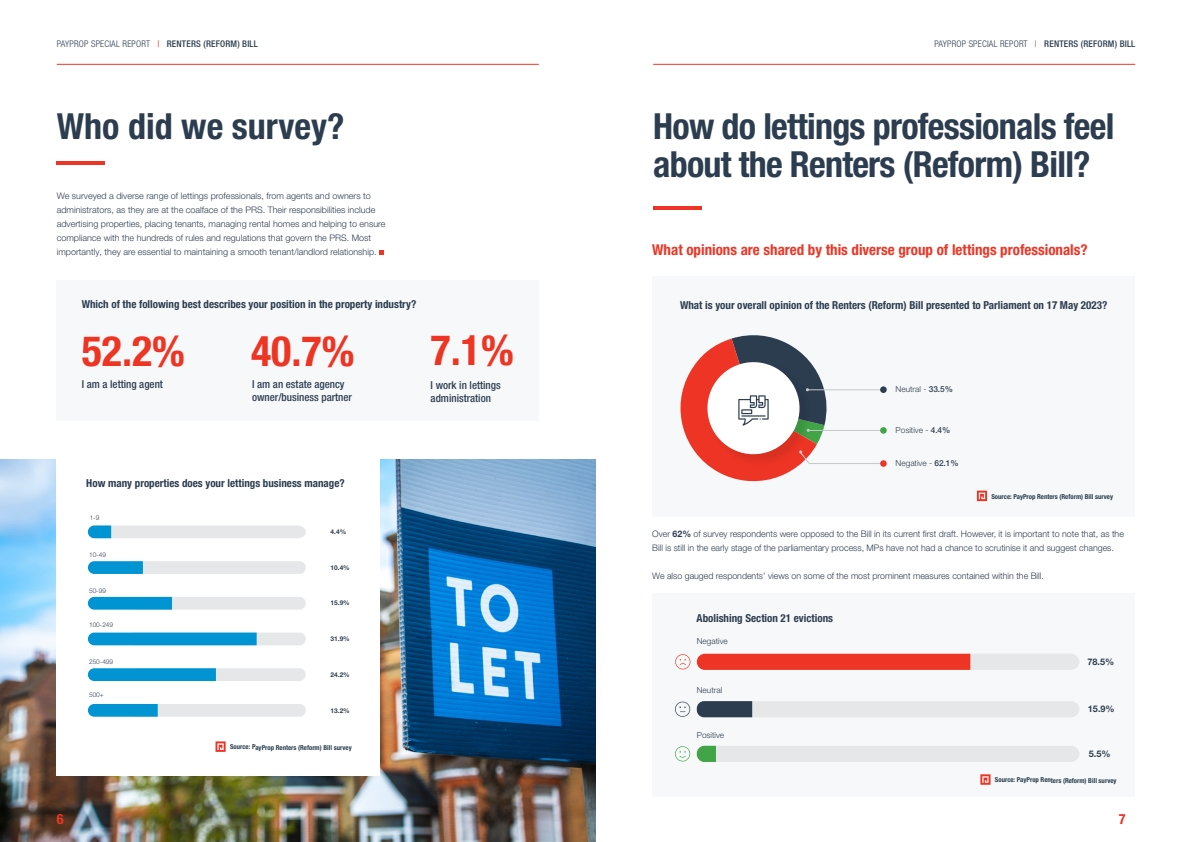
<style>
.page{position:relative;width:1191px;height:842px;background:#fff}
.page>*{position:absolute;margin:0;border:0;box-sizing:border-box;transform-origin:0 0}
.t1{font:700 condensed 42px "Helvetica Neue LT Std";color:#ee3524}
.t2{font:700 condensed 36px/38px "Helvetica Neue LT Std";letter-spacing:-.02em;color:#2c3d50}
.t3{font:700 condensed 36px "Helvetica Neue LT Std";color:#2c3d50}
.t4{font:700 condensed 15px "Helvetica Neue LT Std";color:#ee3525}
.t5{font:700 condensed 14.1px "Helvetica Neue LT Std";color:#ee3524}
.t6{font:700 condensed 11px "Helvetica Neue LT Std";color:#2c3d50}
.t7{font:500 condensed 10.9px/13px "Helvetica Neue LT Std";color:#2c3d50}
.t8{font:300 condensed 9.2px "Helvetica Neue LT Std";letter-spacing:.02em;color:#2c3d50}
.t9{font:700 9.1px "Helvetica Neue LT Pro";color:#2c3d50}
.t10{font:300 9px/14px "Helvetica Neue LT Pro";color:#2c3d50}
.t11{font:300 8.3px "Helvetica Neue LT Pro";color:#2c3d50}
.t12{font:700 condensed 6.8px "Helvetica Neue LT Std";letter-spacing:-.005em;color:#263d4f}
.t13{font:300 6.5px "Helvetica Neue LT Pro";color:#2c3d50}
.t14{font:700 6.5px "Helvetica Neue LT Pro";color:#2c3d50}
.s1{font-weight:400;color:#ee3524}
.s2{font-weight:500}
.s3{font-weight:700}
</style>
<div class="page">
<hr style="left:653px;top:64px;width:482px;height:1px;background:#ee3524">
<hr style="left:57px;top:64px;width:482px;height:1px;background:#ee3524">
<div style="left:57px;top:280px;width:482px;height:141px;background:#f7f8f9"></div>
<div style="left:652px;top:593px;width:482px;height:204px;background:#f7f8f9"></div>
<img style="left:0;top:459px;width:595px;height:383px">
<div style="left:57px;top:439px;width:323px;height:336px;background:#fff"></div>
<div style="left:652px;top:276px;width:482px;height:241px;background:#f7f8f9"></div>
<hr style="left:57px;top:162px;width:48px;height:3px;background:#ee3525">
<hr style="left:653px;top:206px;width:48px;height:4px;background:#ee3525">
<svg style="left:379px;top:251px;width:4px;height:4px"></svg>
<svg style="left:977px;top:491px;width:10px;height:10px"></svg>
<svg style="left:215px;top:741px;width:11px;height:11px"></svg>
<div style="left:128px;top:633px;width:178px;height:12px;background:#e6e7e8;border-radius:6px"></div>
<div style="left:128px;top:668px;width:178px;height:13px;background:#e6e7e8;border-radius:6px"></div>
<div style="left:128px;top:704px;width:178px;height:13px;background:#e6e7e8;border-radius:6px"></div>
<div style="left:128px;top:597px;width:178px;height:13px;background:#e6e7e8;border-radius:6px"></div>
<div style="left:128px;top:561px;width:178px;height:13px;background:#e6e7e8;border-radius:6px"></div>
<svg style="left:88px;top:525px;width:218px;height:13px;background:#d1e0e7"></svg>
<svg style="left:88px;top:561px;width:55px;height:13px"></svg>
<svg style="left:88px;top:597px;width:84px;height:13px"></svg>
<div style="left:88px;top:633px;width:169px;height:12px;background:#0194d3"></div>
<svg style="left:88px;top:668px;width:128px;height:13px;background:#0897d4"></svg>
<svg style="left:88px;top:704px;width:70px;height:13px"></svg>
<div style="left:880px;top:386px;width:6px;height:7px;background:#2c3d50;border-radius:50%"></div>
<div style="left:880px;top:427px;width:6px;height:7px;background:#41a447;border-radius:50%"></div>
<div style="left:880px;top:460px;width:6px;height:7px;background:#ee3525;border-radius:50%"></div>
<svg style="left:680px;top:335px;width:203px;height:147px"></svg>
<svg style="left:980px;top:774px;width:10px;height:11px"></svg>
<svg style="left:675px;top:746px;width:15px;height:15px"></svg>
<div style="left:697px;top:746px;width:382px;height:16px;background:#e6e7e8"></div>
<svg style="left:675px;top:702px;width:15px;height:15px"></svg>
<svg style="left:697px;top:701px;width:382px;height:16px;background:#cccfd2"></svg>
<svg style="left:697px;top:654px;width:382px;height:16px;background:#eb695e"></svg>
<svg style="left:675px;top:654px;width:15px;height:15px"></svg>
<p class="t8" style="left:57px;top:39px;width:203px">PAYPROP SPECIAL REPORT <span class="s1">|</span> <span class="s2">RENTERS (REFORM) BILL</span></p>
<p class="t8" style="left:934px;top:39px;width:202px">PAYPROP SPECIAL REPORT <span class="s1">|</span> <span class="s2">RENTERS (REFORM) BILL</span></p>
<h2 class="t3" style="left:57px;top:105px;width:289px">Who did we survey?</h2>
<h2 class="t2" style="left:653px;top:107px;width:463px">How do lettings professionals feel about the Renters (Reform) Bill?</h2>
<p class="t10" style="left:57px;top:188px;width:330px">We surveyed a diverse range of lettings professionals, from agents and owners to administrators, as they are at the coalface of the PRS. Their responsibilities include advertising properties, placing tenants, managing rental homes and helping to ensure compliance with the hundreds of rules and regulations that govern the PRS. Most importantly, they are essential to maintaining a smooth tenant/landlord relationship.</p>
<h3 class="t4" style="left:652px;top:241px;width:437px">What opinions are shared by this diverse group of lettings professionals?</h3>
<p class="t6" style="left:82px;top:297px;width:336px">Which of the following best describes your position in the property industry?</p>
<h1 class="t1" style="left:82px;top:326px;width:105px">52.2%</h1>
<p class="t7" style="left:82px;top:377px;width:83px">I am a letting agent</p>
<h1 class="t1" style="left:251px;top:326px;width:105px">40.7%</h1>
<p class="t7" style="left:252px;top:377px;width:101px">I am an estate agency owner/business partner</p>
<h1 class="t1" style="left:430px;top:325px;width:85px">7.1%</h1>
<p class="t7" style="left:430px;top:378px;width:72px">I work in lettings administration</p>
<p class="t6" style="left:86px;top:477px;width:260px">How many properties does your lettings business manage?</p>
<p class="t13" style="left:90px;top:513px;width:11px">1-9</p>
<p class="t13" style="left:89px;top:551px;width:18px">10-49</p>
<p class="t13" style="left:89px;top:586px;width:18px">50-99</p>
<p class="t13" style="left:89px;top:621px;width:26px">100-249</p>
<p class="t13" style="left:89px;top:657px;width:26px">250-499</p>
<p class="t13" style="left:89px;top:691px;width:16px">500+</p>
<p class="t14" style="left:331px;top:527px;width:17px">4.4%</p>
<p class="t14" style="left:331px;top:564px;width:21px">10.4%</p>
<p class="t14" style="left:331px;top:599px;width:21px">15.9%</p>
<p class="t14" style="left:331px;top:635px;width:21px">31.9%</p>
<p class="t14" style="left:331px;top:671px;width:21px">24.2%</p>
<p class="t14" style="left:331px;top:707px;width:21px">13.2%</p>
<p class="t12" style="left:230px;top:743px;width:123px">Source: PayProp Renters (Reform) Bill survey</p>
<h3 class="t5" style="left:57px;top:811px;width:8px">6</h3>
<p class="t6" style="left:680px;top:298px;width:429px">What is your overall opinion of the Renters (Reform) Bill presented to Parliament on 17 May 2023?</p>
<p class="t11" style="left:895px;top:384px;width:59px">Neutral - <span class="s2">33.5%</span></p>
<p class="t11" style="left:895px;top:425px;width:56px">Positive - <span class="s2">4.4%</span></p>
<p class="t11" style="left:895px;top:458px;width:65px">Negative - <span class="s2">62.1%</span></p>
<p class="t12" style="left:991px;top:492px;width:123px">Source: PayProp Renters (Reform) Bill survey</p>
<p class="t10" style="left:652px;top:527px;width:473px">Over <span class="s3">62%</span> of survey respondents were opposed to the Bill in its current first draft. However, it is important to note that, as the<br>Bill is still in the early stage of the parliamentary process, MPs have not had a chance to scrutinise it and suggest changes.</p>
<p class="t10" style="left:652px;top:569px;width:393px">We also gauged respondents’ views on some of the most prominent measures contained within the Bill.</p>
<p class="t6" style="left:696px;top:611px;width:138px">Abolishing Section 21 evictions</p>
<p class="t11" style="left:697px;top:636px;width:33px">Negative</p>
<p class="t11" style="left:697px;top:685px;width:27px">Neutral</p>
<p class="t11" style="left:697px;top:730px;width:29px">Positive</p>
<p class="t9" style="left:1087px;top:656px;width:28px">78.5%</p>
<p class="t9" style="left:1087px;top:703px;width:28px">15.9%</p>
<p class="t9" style="left:1088px;top:748px;width:23px">5.5%</p>
<p class="t12" style="left:995px;top:776px;width:123px">Source: PayProp Renters (Reform) Bill survey</p>
<h3 class="t5" style="left:1118px;top:811px;width:8px">7</h3>
</div>
